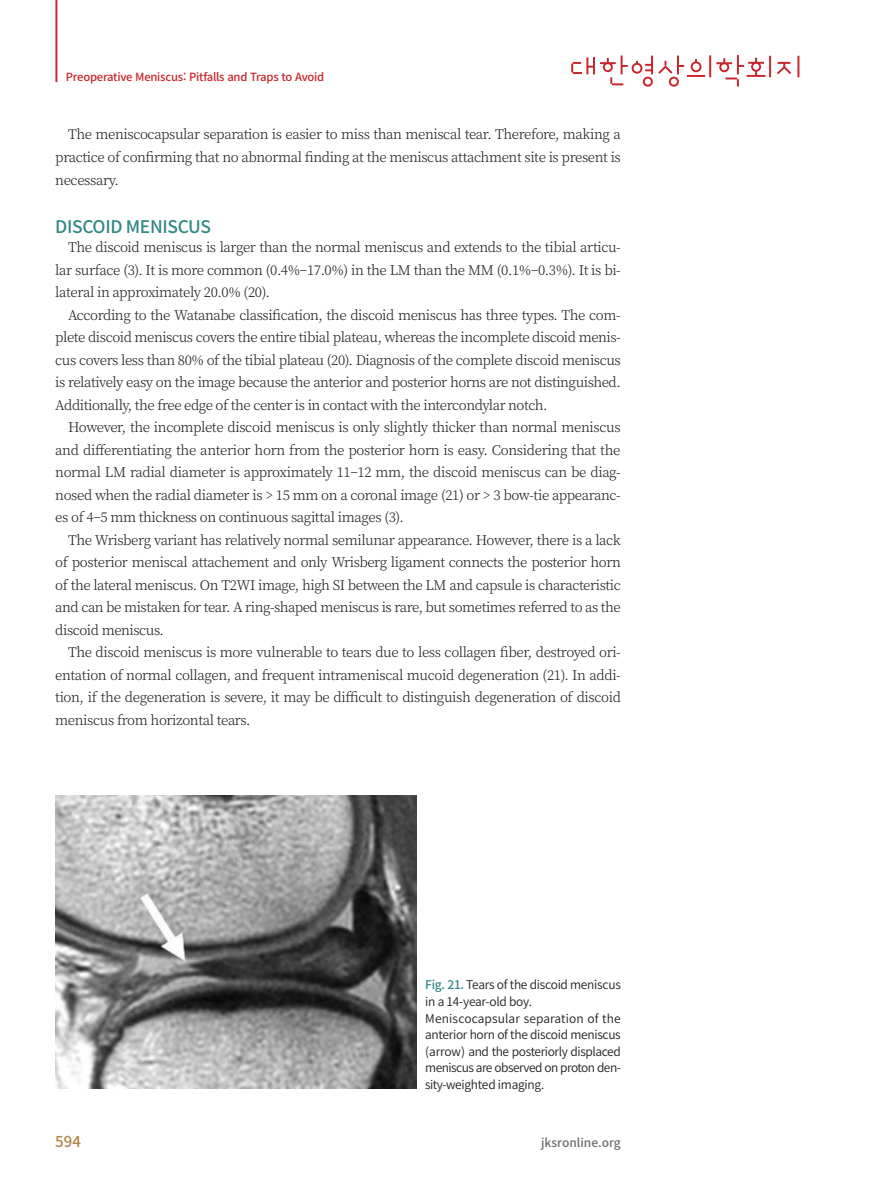
<style>
.page{position:relative;width:893px;height:1191px;background:#fff}
.page>*{position:absolute;margin:0;border:0;box-sizing:border-box;transform-origin:0 0}
.소제목1{font:500 17.4px "Noto Sans CJ Kkr";letter-spacing:-.02em;color:#328886}
.t1{font:500 15px "Noto Sans CJ Kkr";color:#b08548}
.영문본문{font:300 13.5px/22.5px "Noto Serif CJ Kkr";letter-spacing:-.03em;color:#231f20;text-align:justify}
.그림제목{font:600 12px/16.5px "Noto Sans CJ Kkr";letter-spacing:-.025em;color:#231f20}
.t2{font:500 12px "Noto Sans CJ Kkr";color:#6c6d70}
.t3{font:500 11.25px "Noto Sans CJ Kkr";letter-spacing:-.02em;color:#c8242b}
.s1{font-weight:500;color:#328886}
</style>
<div class="page">
<hr style="left:55px;top:0;width:2px;height:82px;background:#c8242b">
<svg style="left:571px;top:55px;width:228px;height:32px"></svg>
<img style="left:55px;top:795px;width:362px;height:294px">
<p class="t3" style="left:66px;top:70px;width:260px">Preoperative Meniscus: Pitfalls and Traps to Avoid</p>
<p class="영문본문" style="left:55px;top:124px;width:567px;text-indent:13px">The meniscocapsular separation is easier to miss than meniscal tear. Therefore, making a practice of confirming that no abnormal finding at the meniscus attachment site is present is necessary.</p>
<p class="소제목1" style="left:55px;top:217px;width:157px">DISCOID MENISCUS</p>
<p class="영문본문" style="left:55px;top:236px;width:567px;text-indent:13px">The discoid meniscus is larger than the normal meniscus and extends to the tibial articu&shy;lar surface (3). It is more common (0.4%–17.0%) in the LM than the MM (0.1%–0.3%). It is bi&shy;lateral in approximately 20.0% (20).</p>
<p class="영문본문" style="left:55px;top:304px;width:567px;text-indent:13px">According to the Watanabe classification, the discoid meniscus has three types. The com&shy;plete discoid meniscus covers the entire tibial plateau, whereas the incomplete discoid menis&shy;cus covers less than 80% of the tibial plateau (20). Diagnosis of the complete discoid meniscus is relatively easy on the image because the anterior and posterior horns are not distinguished.<br>Additionally, the free edge of the center is in contact with the intercondylar notch.</p>
<p class="영문본문" style="left:55px;top:416px;width:567px;text-indent:13px">However, the incomplete discoid meniscus is only slightly thicker than normal meniscus and differentiating the anterior horn from the posterior horn is easy. Considering that the normal LM radial diameter is approximately 11–12 mm, the discoid meniscus can be diag&shy;nosed when the radial diameter is &gt; 15 mm on a coronal image (21) or &gt; 3 bow-tie appearanc&shy;es of 4–5 mm thickness on continuous sagittal images (3).</p>
<p class="영문본문" style="left:55px;top:529px;width:567px;text-indent:13px">The Wrisberg variant has relatively normal semilunar appearance. However, there is a lack of posterior meniscal attachement and only Wrisberg ligament connects the posterior horn of the lateral meniscus. On T2WI image, high SI between the LM and capsule is characteristic and can be mistaken for tear. A ring-shaped meniscus is rare, but sometimes referred to as the discoid meniscus.</p>
<p class="영문본문" style="left:55px;top:641px;width:567px;text-indent:13px">The discoid meniscus is more vulnerable to tears due to less collagen fiber, destroyed ori&shy;entation of normal collagen, and frequent intrameniscal mucoid degeneration (21). In addi&shy;tion, if the degeneration is severe, it may be difficult to distinguish degeneration of discoid meniscus from horizontal tears.</p>
<p class="그림제목" style="left:425px;top:977px;width:197px"><span class="s1">Fig. 21.</span> Tears of the discoid meniscus in a 14-year-old boy.</p>
<p class="그림제목" style="left:425px;top:1010px;width:197px;text-align:justify">Meniscocapsular separation of the anterior horn of the discoid meniscus (arrow) and the posteriorly displaced meniscus are observed on proton den&shy;sity-weighted imaging.</p>
<p class="t1" style="left:55px;top:1132px;width:27px">594</p>
<p class="t2" style="left:541px;top:1135px;width:81px">jksronline.org</p>
</div>
